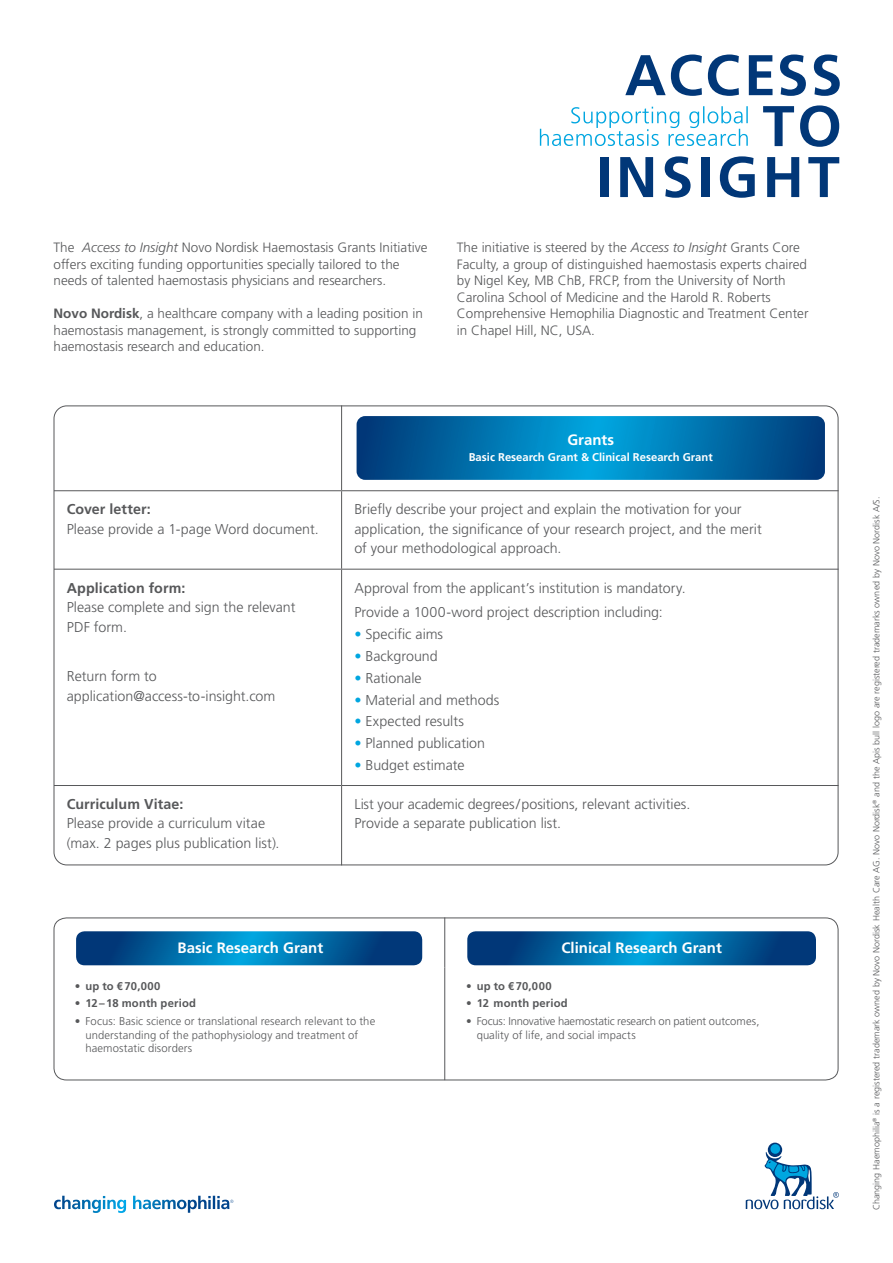
<style>
.page{position:relative;width:893px;height:1263px;background:#fff}
.page>*{position:absolute;margin:0;border:0;box-sizing:border-box;transform-origin:0 0}
.t1{font:700 15px "Frutiger";color:#fff}
.t2{font:300 14.25px/19.5px "Frutiger";color:#57585a}
.t3{font:700 14.25px "Frutiger";letter-spacing:.005em;color:#57585a}
.t4{font:300 13.5px/16.5px "Frutiger";color:#57585a}
.t5{font:300 11.25px/13.5px "Frutiger";letter-spacing:.01em;color:#57585a}
.t6{font:700 11.25px "Frutiger";letter-spacing:.015em;color:#57585a}
.t7{font:700 11.25px "Frutiger";color:#fff}
.t8{font:300 9px "Frutiger";color:#57585a}
.s1{font-style:italic}
.s2{font-weight:700}
.s3{color:#00a6e0}
</style>
<div class="page">
<svg style="left:768px;top:1142px;width:14px;height:15px"></svg>
<div style="left:770px;top:1144px;width:10px;height:10px;background:#00a6e0;border-radius:50%"></div>
<svg style="left:746px;top:1151px;width:93px;height:58px"></svg>
<svg style="left:814px;top:55px;width:26px;height:41px"></svg>
<svg style="left:780px;top:55px;width:26px;height:41px"></svg>
<svg style="left:749px;top:55px;width:23px;height:40px"></svg>
<svg style="left:720px;top:156px;width:35px;height:42px"></svg>
<svg style="left:708px;top:55px;width:31px;height:41px"></svg>
<svg style="left:665px;top:156px;width:26px;height:42px"></svg>
<svg style="left:625px;top:55px;width:77px;height:41px"></svg>
<svg style="left:620px;top:157px;width:33px;height:40px"></svg>
<div style="left:600px;top:157px;width:8px;height:40px;background:#013778"></div>
<div style="left:701px;top:157px;width:8px;height:40px;background:#013778"></div>
<svg style="left:763px;top:106px;width:31px;height:40px"></svg>
<svg style="left:767px;top:157px;width:32px;height:40px"></svg>
<svg style="left:800px;top:105px;width:39px;height:42px"></svg>
<svg style="left:808px;top:157px;width:31px;height:40px"></svg>
<svg style="left:540px;top:106px;width:208px;height:40px"></svg>
<svg style="left:54px;top:1196px;width:72px;height:17px"></svg>
<svg style="left:133px;top:1196px;width:100px;height:17px"></svg>
<hr style="left:54px;top:490px;width:288px;height:1px;background:#57585a">
<hr style="left:342px;top:490px;width:496px;height:1px;background:#57585a">
<hr style="left:54px;top:569px;width:288px;height:1px;background:#57585a">
<hr style="left:342px;top:569px;width:496px;height:1px;background:#57585a">
<hr style="left:54px;top:785px;width:288px;height:1px;background:#57585a">
<hr style="left:342px;top:785px;width:496px;height:1px;background:#57585a">
<hr style="left:341px;top:405px;width:1px;height:85px;background:#57585a">
<hr style="left:341px;top:491px;width:1px;height:78px;background:#57585a">
<hr style="left:341px;top:570px;width:1px;height:215px;background:#57585a">
<hr style="left:341px;top:786px;width:1px;height:79px;background:#57585a">
<svg style="left:357px;top:416px;width:468px;height:64px;background:#016fab"></svg>
<div style="left:54px;top:917px;width:784px;height:163px;border:1px solid #57585a;border-radius:12px"></div>
<hr style="left:444px;top:917px;width:1px;height:50px;background:#57585a">
<hr style="left:444px;top:967px;width:1px;height:113px;background:#57585a">
<svg style="left:76px;top:931px;width:346px;height:34px;background:#0364a1"></svg>
<svg style="left:467px;top:931px;width:349px;height:34px;background:#0364a0"></svg>
<p class="t4" style="left:54px;top:239px;width:376px">The <span class="s1">Access to Insight</span> Novo Nordisk Haemostasis Grants Initiative offers exciting funding opportunities specially tailored to the needs of talented haemostasis physicians and researchers.</p>
<p class="t4" style="left:54px;top:305px;width:371px"><span class="s2">Novo Nordisk</span>, a healthcare company with a leading position in haemostasis management, is strongly committed to supporting haemostasis research and education.</p>
<p class="t4" style="left:457px;top:239px;width:353px">The initiative is steered by the <span class="s1">Access to Insight</span> Grants Core Faculty, a group of distinguished haemostasis experts chaired by Nigel Key, MB ChB, FRCP, from the University of North Carolina School of Medicine and the Harold R. Roberts Comprehensive Hemophilia Diagnostic and Treatment Center in Chapel Hill, NC, USA.</p>
<p class="t1" style="left:567px;top:431px;width:48px">Grants</p>
<p class="t7" style="left:469px;top:451px;width:246px">Basic Research Grant &amp; Clinical Research Grant</p>
<p class="t3" style="left:67px;top:501px;width:85px">Cover letter:</p>
<p class="t2" style="left:67px;top:519px;width:253px">Please provide a 1-page Word document.</p>
<p class="t3" style="left:67px;top:579px;width:120px">Application form:</p>
<p class="t2" style="left:67px;top:598px;width:230px">Please complete and sign the relevant<br>PDF form.</p>
<p class="t2" style="left:67px;top:667px;width:210px">Return form to application@access-to-insight.com</p>
<p class="t3" style="left:67px;top:796px;width:118px">Curriculum Vitae:</p>
<p class="t2" style="left:67px;top:814px;width:214px">Please provide a curriculum vitae (max. 2 pages plus publication list).</p>
<p class="t2" style="left:354px;top:500px;width:409px">Briefly describe your project and explain the motivation for your application, the significance of your research project, and the merit of your methodological approach.</p>
<p class="t2" style="left:354px;top:575px;width:333px;line-height:24.8px">Approval from the applicant’s institution is mandatory.<br>Provide a 1000-word project description including:</p>
<p class="t2" style="left:354px;top:625px;width:90px"><span class="s3">•</span> Specific aims</p>
<p class="t2" style="left:354px;top:646px;width:85px"><span class="s3">•</span> Background</p>
<p class="t2" style="left:354px;top:668px;width:69px"><span class="s3">•</span> Rationale</p>
<p class="t2" style="left:354px;top:690px;width:147px"><span class="s3">•</span> Material and methods</p>
<p class="t2" style="left:354px;top:712px;width:111px"><span class="s3">•</span> Expected results</p>
<p class="t2" style="left:354px;top:734px;width:132px"><span class="s3">•</span> Planned publication</p>
<p class="t2" style="left:354px;top:756px;width:112px"><span class="s3">•</span> Budget estimate</p>
<p class="t2" style="left:354px;top:794px;width:338px">List your academic degrees/positions, relevant activities.<br>Provide a separate publication list.</p>
<p class="t1" style="left:178px;top:939px;width:147px">Basic Research Grant</p>
<p class="t1" style="left:561px;top:939px;width:162px">Clinical Research Grant</p>
<p class="t6" style="left:75px;top:979px;width:87px">• up to €70,000</p>
<p class="t6" style="left:75px;top:997px;width:123px">• 12–18 month period</p>
<p class="t5" style="left:85px;top:1014px;width:291px;text-indent:-11px">• Focus: Basic science or translational research relevant to the understanding of the pathophysiology and treatment of haemostatic disorders</p>
<p class="t6" style="left:466px;top:979px;width:87px">• up to €70,000</p>
<p class="t6" style="left:466px;top:997px;width:103px">• 12 month period</p>
<p class="t5" style="left:477px;top:1014px;width:284px;text-indent:-11px">• Focus: Innovative haemostatic research on patient outcomes, quality of life, and social impacts</p>
<p class="t8" style="left:871px;top:1210px;width:715px;rotate:-90deg">Changing Haemophilia<sup>®</sup> is a registered trademark owned by Novo Nordisk Health Care AG. Novo Nordisk<sup>®</sup> and the Apis bull logo are registered trademarks owned by Novo Nordisk A/S.</p>
</div>
